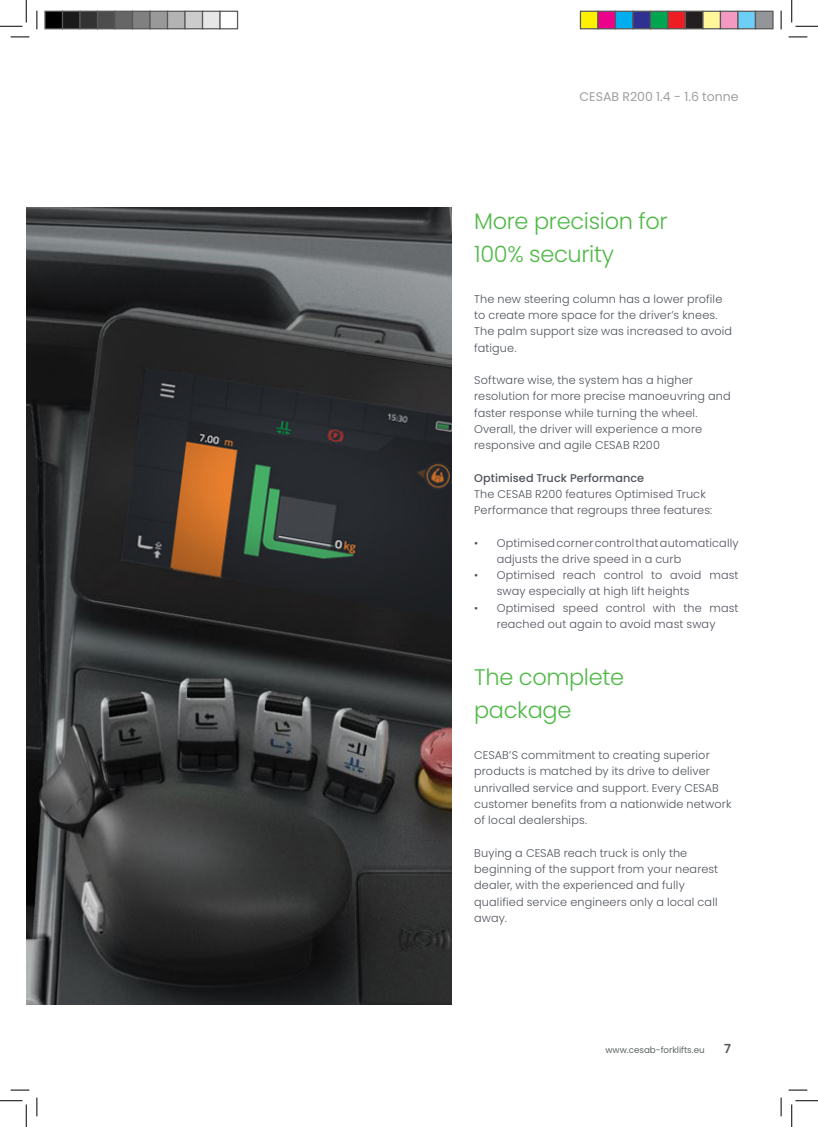
<style>
.page{position:relative;width:818px;height:1127px;background:#fff}
.page>*{position:absolute;margin:0;border:0;box-sizing:border-box;transform-origin:0 0}
.Title_1{font:300 22.5px "Poppins";letter-spacing:-.015em;color:#51b948}
.t1{font:12.5px "Poppins";color:#9d9fa2}
.t2{font:600 12.5px "Poppins";color:#57585a}
.C{font:300 11.25px/16.2px "Poppins";letter-spacing:.01em;color:#4f535c}
.C-2{font:500 11.25px "Poppins";letter-spacing:.005em;color:#4f535c}
.t3{font:8.75px "Poppins";color:#5c6565}
</style>
<div class="page">
<img style="left:26px;top:207px;width:426px;height:797px">
<svg style="left:11px;top:36px;width:18px;height:2px"></svg>
<svg style="left:788px;top:36px;width:19px;height:2px"></svg>
<svg style="left:11px;top:1089px;width:18px;height:1px"></svg>
<svg style="left:788px;top:1089px;width:19px;height:1px"></svg>
<svg style="left:36px;top:11px;width:2px;height:18px"></svg>
<svg style="left:36px;top:1097px;width:2px;height:18px"></svg>
<svg style="left:780px;top:11px;width:2px;height:18px"></svg>
<svg style="left:780px;top:1097px;width:2px;height:18px"></svg>
<svg style="left:0;top:0;width:27px;height:27px"></svg>
<svg style="left:0;top:1100px;width:27px;height:26px"></svg>
<svg style="left:791px;top:0;width:27px;height:27px"></svg>
<svg style="left:791px;top:1100px;width:27px;height:26px"></svg>
<div style="left:45px;top:11px;width:18px;height:18px;background:#000"></div>
<div style="left:44px;top:11px;width:19px;height:18px;border:1px solid #595959"></div>
<div style="left:63px;top:11px;width:17px;height:18px;background:#1a1a1a"></div>
<div style="left:62px;top:11px;width:19px;height:18px;border:1px solid #595959"></div>
<div style="left:80px;top:11px;width:18px;height:18px;background:#333"></div>
<div style="left:79px;top:11px;width:19px;height:18px;border:1px solid #595959"></div>
<div style="left:98px;top:11px;width:17px;height:18px;background:#4d4d4d"></div>
<div style="left:97px;top:11px;width:19px;height:18px;border:1px solid #595959"></div>
<div style="left:115px;top:11px;width:18px;height:18px;background:#666"></div>
<div style="left:114px;top:11px;width:19px;height:18px;border:1px solid #595959"></div>
<div style="left:133px;top:11px;width:17px;height:18px;background:#808080"></div>
<div style="left:132px;top:11px;width:19px;height:18px;border:1px solid #595959"></div>
<div style="left:150px;top:11px;width:18px;height:18px;background:#999"></div>
<div style="left:149px;top:11px;width:19px;height:18px;border:1px solid #595959"></div>
<div style="left:168px;top:11px;width:17px;height:18px;background:#b3b3b3"></div>
<div style="left:167px;top:11px;width:19px;height:18px;border:1px solid #595959"></div>
<div style="left:185px;top:11px;width:18px;height:18px;background:#ccc"></div>
<div style="left:184px;top:11px;width:19px;height:18px;border:1px solid #595959"></div>
<div style="left:203px;top:11px;width:17px;height:18px;background:#e6e6e6"></div>
<div style="left:202px;top:11px;width:19px;height:18px;border:1px solid #595959"></div>
<div style="left:219px;top:11px;width:19px;height:18px;border:1px solid #595959"></div>
<div style="left:580px;top:11px;width:18px;height:18px;background:#fff101"></div>
<div style="left:580px;top:11px;width:18px;height:18px;border:1px solid #595959"></div>
<div style="left:598px;top:11px;width:17px;height:18px;background:#ed028c"></div>
<div style="left:597px;top:11px;width:19px;height:18px;border:1px solid #595959"></div>
<div style="left:615px;top:11px;width:18px;height:18px;background:#00aeef"></div>
<div style="left:615px;top:11px;width:18px;height:18px;border:1px solid #595959"></div>
<div style="left:633px;top:11px;width:17px;height:18px;background:#2e3092"></div>
<div style="left:632px;top:11px;width:19px;height:18px;border:1px solid #595959"></div>
<div style="left:650px;top:11px;width:18px;height:18px;background:#00a54f"></div>
<div style="left:650px;top:11px;width:18px;height:18px;border:1px solid #595959"></div>
<div style="left:668px;top:11px;width:17px;height:18px;background:#ee1d23"></div>
<div style="left:667px;top:11px;width:19px;height:18px;border:1px solid #595959"></div>
<div style="left:685px;top:11px;width:18px;height:18px;background:#231f20"></div>
<div style="left:685px;top:11px;width:18px;height:18px;border:1px solid #595959"></div>
<div style="left:703px;top:11px;width:17px;height:18px;background:#fff79a"></div>
<div style="left:702px;top:11px;width:19px;height:18px;border:1px solid #595959"></div>
<div style="left:720px;top:11px;width:18px;height:18px;background:#f499c2"></div>
<div style="left:720px;top:11px;width:18px;height:18px;border:1px solid #595959"></div>
<div style="left:738px;top:11px;width:17px;height:18px;background:#6bcff6"></div>
<div style="left:737px;top:11px;width:19px;height:18px;border:1px solid #595959"></div>
<div style="left:755px;top:11px;width:18px;height:18px;background:#939598"></div>
<div style="left:755px;top:11px;width:18px;height:18px;border:1px solid #595959"></div>
<p class="t1" style="left:580px;top:89px;width:160px">CESAB R200 1.4 - 1.6 tonne</p>
<p class="Title_1" style="left:474px;top:208px;width:195px">More precision for</p>
<p class="Title_1" style="left:474px;top:241px;width:141px">100% security</p>
<p class="C" style="left:474px;top:290px;width:250px">The new steering column has a lower profile</p>
<p class="C" style="left:474px;top:307px;width:245px">to create more space for the driver’s knees.</p>
<p class="C" style="left:474px;top:323px;width:259px">The palm support size was increased to avoid</p>
<p class="C" style="left:474px;top:339px;width:44px">fatigue.</p>
<p class="C" style="left:474px;top:372px;width:220px">Software wise, the system has a higher</p>
<p class="C" style="left:474px;top:388px;width:258px">resolution for more precise manoeuvring and</p>
<p class="C" style="left:474px;top:404px;width:225px">faster response while turning the wheel.</p>
<p class="C" style="left:474px;top:420px;width:229px">Overall, the driver will experience a more</p>
<p class="C" style="left:474px;top:437px;width:187px">responsive and agile CESAB R200</p>
<p class="C-2" style="left:474px;top:471px;width:171px">Optimised Truck Performance</p>
<p class="C" style="left:474px;top:485px;width:233px">The CESAB R200 features Optimised Truck</p>
<p class="C" style="left:474px;top:502px;width:240px">Performance that regroups three features:</p>
<p class="C" style="left:497px;top:534px;width:243px;text-indent:-22px">• Optimised corner control that automatically adjusts the drive speed in a curb</p>
<p class="C" style="left:497px;top:567px;width:243px;text-indent:-22px">• Optimised reach control to avoid mast sway especially at high lift heights</p>
<p class="C" style="left:474px;top:599px;width:266px;text-align:center">• Optimised speed control with the mast reached out again to avoid mast sway</p>
<p class="Title_1" style="left:474px;top:664px;width:151px">The complete</p>
<p class="Title_1" style="left:474px;top:697px;width:99px">package</p>
<p class="C" style="left:474px;top:747px;width:237px">CESAB’S commitment to creating superior</p>
<p class="C" style="left:474px;top:763px;width:237px">products is matched by its drive to deliver</p>
<p class="C" style="left:474px;top:779px;width:246px">unrivalled service and support. Every CESAB</p>
<p class="C" style="left:474px;top:795px;width:259px">customer benefits from a nationwide network</p>
<p class="C" style="left:474px;top:812px;width:114px">of local dealerships.</p>
<p class="C" style="left:474px;top:844px;width:215px">Buying a CESAB reach truck is only the</p>
<p class="C" style="left:474px;top:860px;width:246px">beginning of the support from your nearest</p>
<p class="C" style="left:474px;top:877px;width:212px">dealer, with the experienced and fully</p>
<p class="C" style="left:474px;top:893px;width:245px">qualified service engineers only a local call</p>
<p class="C" style="left:474px;top:909px;width:34px">away.</p>
<p class="t3" style="left:605px;top:1044px;width:101px">www.cesab-forklifts.eu</p>
<p class="t2" style="left:724px;top:1040px;width:8px">7</p>
</div>
